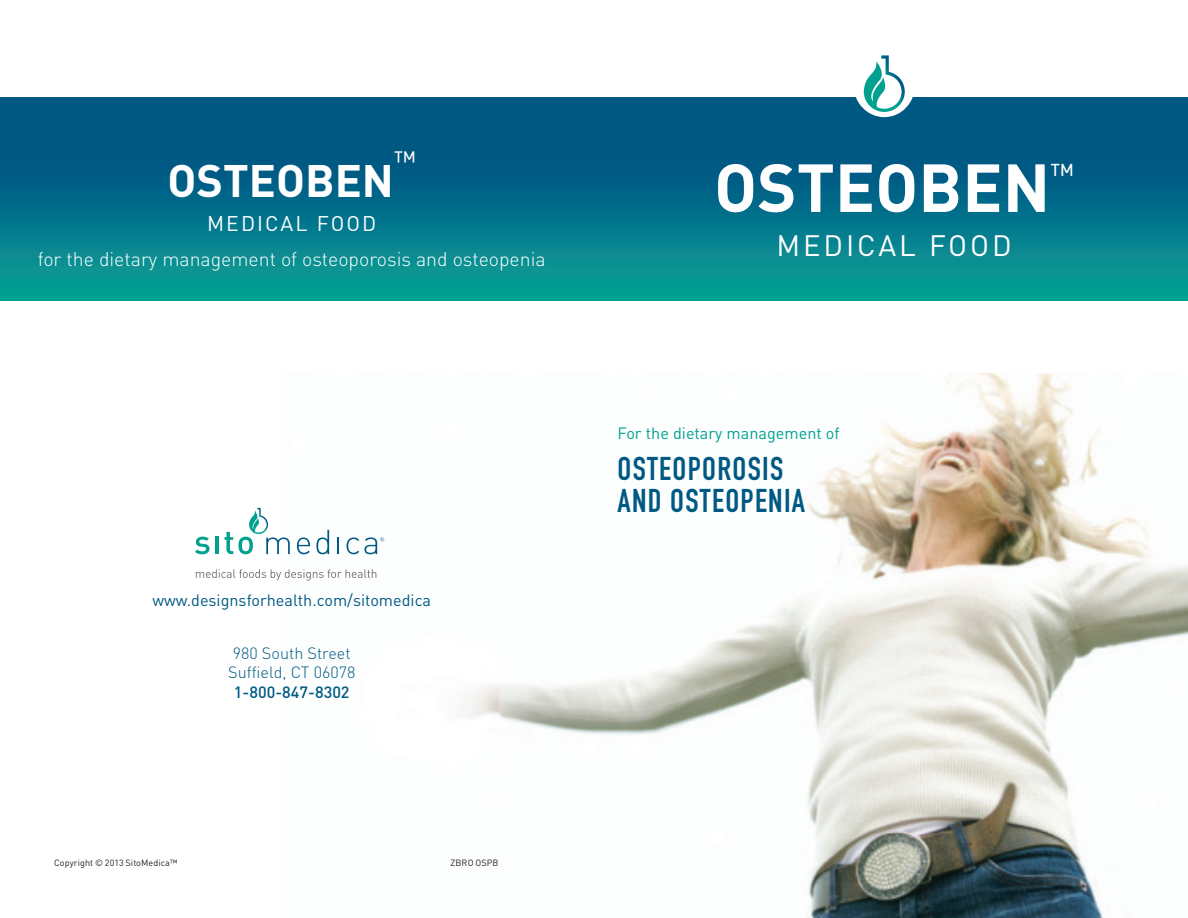
<style>
.page{position:relative;width:1188px;height:918px;background:#fff}
.page>*{position:absolute;margin:0;border:0;box-sizing:border-box;transform-origin:0 0}
.t1{font:700 66.75px "DIN";color:#fff}
.t2{font:700 45px "DIN";color:#fff}
.t3{font:32.55px/32.5px "DIN Engschrift";letter-spacing:.04em;color:#005983}
.t4{font:29.1px "DIN";letter-spacing:.1em;color:#fff}
.t5{font:28.35px "DIN";color:#fff}
.t6{font:26.25px "DIN";color:#fff}
.t7{font:21px "DIN";letter-spacing:.1em;color:#fff}
.t8{font:300 19.5px "DIN";color:#fff}
.t9{font:300 16.2px/19.5px "DIN";color:#005983;text-align:center}
.t10{font:16.2px "DIN";color:#005983}
.t11{font:16.2px "DIN";color:#00a18f}
.Copywrite_line{font:9px "DIN";letter-spacing:.01em;color:#231f20}
.s1{font-weight:500}
</style>
<div class="page">
<img style="left:288px;top:373px;width:900px;height:545px">
<svg style="left:195px;top:537px;width:14px;height:17px"></svg>
<hr style="left:215px;top:537px;width:4px;height:17px;background:#00a18f">
<svg style="left:297px;top:537px;width:13px;height:17px"></svg>
<svg style="left:316px;top:530px;width:13px;height:24px"></svg>
<svg style="left:337px;top:538px;width:2px;height:16px"></svg>
<svg style="left:225px;top:508px;width:65px;height:46px"></svg>
<svg style="left:347px;top:537px;width:37px;height:17px"></svg>
<svg style="left:196px;top:569px;width:180px;height:12px"></svg>
<svg style="left:0;top:98px;width:1188px;height:202px;background:#027089"></svg>
<div style="left:854px;top:53px;width:61px;height:64px;background:#fff;border-radius:50%"></div>
<svg style="left:864px;top:55px;width:41px;height:57px"></svg>
<p class="t6" style="left:394px;top:144px;width:24px">™</p>
<p class="t2" style="left:168px;top:151px;width:228px">OSTEOBEN</p>
<p class="t7" style="left:207px;top:211px;width:171px">MEDICAL FOOD</p>
<p class="t8" style="left:38px;top:247px;width:509px">for the dietary management of osteoporosis and osteopenia</p>
<p class="t10" style="left:153px;top:590px;width:280px">www.designsforhealth.com/sitomedica</p>
<p class="t9" style="left:228px;top:643px;width:129px">980 South Street<br>Suffield, CT 06078<br><span class="s1">1-800-847-8302</span></p>
<p class="Copywrite_line" style="left:54px;top:857px;width:125px">Copyright © 2013 SitoMedica™</p>
<p class="Copywrite_line" style="left:451px;top:857px;width:50px">ZBRO OSPB</p>
<p class="t1" style="left:714px;top:144px;width:338px">OSTEOBEN</p>
<p class="t5" style="left:1050px;top:156px;width:25px">™</p>
<p class="t4" style="left:776px;top:227px;width:237px">MEDICAL FOOD</p>
<p class="t11" style="left:618px;top:423px;width:224px">For the dietary management of</p>
<p class="t3" style="left:618px;top:452px;width:189px">OSTEOPOROSIS<br>AND OSTEOPENIA</p>
</div>
